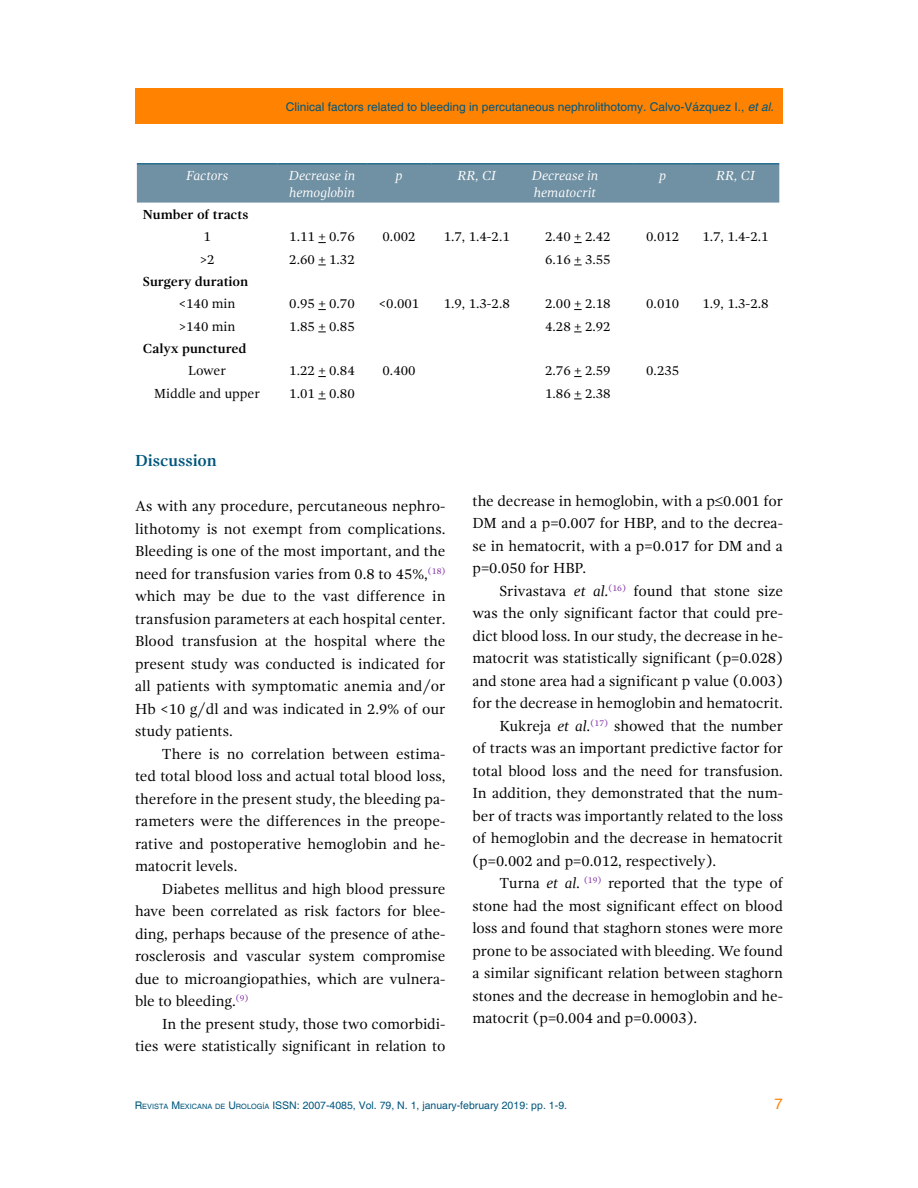
<style>
.page{position:relative;width:918px;height:1188px;background:#fff}
.page>*{position:absolute;margin:0;border:0;box-sizing:border-box;transform-origin:0 0}
.t1{font:700 16.5px "Gandhi Serif";color:#00567d}
.t2{font:15px/22.5px "Gandhi Serif";color:#000;text-align:justify}
.t3{font:15px "Helvetica";color:#ff8300}
.t4{font:13.5px "Gandhi Serif";color:#000}
.t5{font:italic 13.5px/16.5px "Gandhi Serif";color:#fff}
.t6{font:700 13.5px "Gandhi Serif";color:#000}
.t7{font:12px "Helvetica";color:#00567d}
.t8{font:10.5px "Helvetica";color:#00567d}
.s1{font-style:italic}
.s2{font-style:inherit}
.s3{font-size:7.35px}
</style>
<div class="page">
<div style="left:135px;top:89px;width:648px;height:35px;background:#ff8300"></div>
<div style="left:137px;top:163px;width:642px;height:40px;background:#7090a3"></div>
<hr style="left:634px;top:163px;width:58px;height:1px;background:#00567d">
<hr style="left:692px;top:163px;width:87px;height:1px;background:#00567d">
<p class="t7" style="left:286px;top:100px;width:490px">Clinical factors related to bleeding in percutaneous nephrolithotomy. Calvo-Vázquez I., <span class="s1">et al.</span></p>
<p class="t5" style="left:186px;top:167px;width:44px">Factors</p>
<p class="t5" style="left:289px;top:167px;width:68px">Decrease in hemoglobin</p>
<p class="t5" style="left:396px;top:167px;width:9px">p</p>
<p class="t5" style="left:457px;top:167px;width:40px">RR, CI</p>
<p class="t5" style="left:532px;top:167px;width:68px">Decrease in hematocrit</p>
<p class="t5" style="left:659px;top:167px;width:9px">p</p>
<p class="t5" style="left:716px;top:167px;width:40px">RR, CI</p>
<p class="t6" style="left:143px;top:207px;width:107px">Number of tracts</p>
<p class="t4" style="left:203px;top:229px;width:9px">1</p>
<p class="t4" style="left:289px;top:229px;width:67px">1.11 + 0.76</p>
<p class="t4" style="left:383px;top:229px;width:35px">0.002</p>
<p class="t4" style="left:444px;top:229px;width:68px">1.7, 1.4-2.1</p>
<p class="t4" style="left:545px;top:229px;width:67px">2.40 + 2.42</p>
<p class="t4" style="left:646px;top:229px;width:35px">0.012</p>
<p class="t4" style="left:702px;top:229px;width:68px">1.7, 1.4-2.1</p>
<p class="t4" style="left:200px;top:251px;width:16px">&gt;2</p>
<p class="t4" style="left:289px;top:251px;width:67px">2.60 + 1.32</p>
<p class="t4" style="left:545px;top:251px;width:67px">6.16 + 3.55</p>
<p class="t6" style="left:143px;top:274px;width:107px">Surgery duration</p>
<p class="t4" style="left:179px;top:296px;width:58px">&lt;140 min</p>
<p class="t4" style="left:289px;top:296px;width:67px">0.95 + 0.70</p>
<p class="t4" style="left:379px;top:296px;width:42px">&lt;0.001</p>
<p class="t4" style="left:444px;top:296px;width:68px">1.9, 1.3-2.8</p>
<p class="t4" style="left:545px;top:296px;width:67px">2.00 + 2.18</p>
<p class="t4" style="left:646px;top:296px;width:35px">0.010</p>
<p class="t4" style="left:702px;top:296px;width:68px">1.9, 1.3-2.8</p>
<p class="t4" style="left:179px;top:318px;width:58px">&gt;140 min</p>
<p class="t4" style="left:289px;top:318px;width:67px">1.85 + 0.85</p>
<p class="t4" style="left:545px;top:318px;width:67px">4.28 + 2.92</p>
<p class="t6" style="left:143px;top:341px;width:105px">Calyx punctured</p>
<p class="t4" style="left:188px;top:363px;width:39px">Lower</p>
<p class="t4" style="left:289px;top:363px;width:67px">1.22 + 0.84</p>
<p class="t4" style="left:383px;top:363px;width:35px">0.400</p>
<p class="t4" style="left:545px;top:363px;width:67px">2.76 + 2.59</p>
<p class="t4" style="left:646px;top:363px;width:35px">0.235</p>
<p class="t4" style="left:154px;top:385px;width:107px">Middle and upper</p>
<p class="t4" style="left:289px;top:385px;width:67px">1.01 + 0.80</p>
<p class="t4" style="left:545px;top:385px;width:67px">1.86 + 2.38</p>
<p class="t1" style="left:135px;top:451px;width:83px">Discussion</p>
<p class="t2" style="left:135px;top:495px;width:312px">As with any procedure, percutaneous nephro&shy;lithotomy is not exempt from complications.<br>Bleeding is one of the most important, and the need for transfusion varies from 0.8 to 45%,<sup>(18) </sup>which may be due to the vast difference in transfusion parameters at each hospital center.<br>Blood transfusion at the hospital where the present study was conducted is indicated for all patients with symptomatic anemia and/or Hb &lt;10 g/dl and was indicated in 2.9% of our study patients.</p>
<p class="t2" style="left:135px;top:742px;width:312px;text-indent:27px">There is no correlation between estima&shy;ted total blood loss and actual total blood loss, therefore in the present study, the bleeding pa&shy;rameters were the differences in the preope&shy;rative and postoperative hemoglobin and he&shy;matocrit levels.</p>
<p class="t2" style="left:135px;top:877px;width:312px;text-indent:27px">Diabetes mellitus and high blood pressure have been correlated as risk factors for blee&shy;ding, perhaps because of the presence of athe&shy;rosclerosis and vascular system compromise due to microangiopathies, which are vulnera&shy;ble to bleeding.<sup>(9)</sup></p>
<p class="t2" style="left:135px;top:1012px;width:312px;text-align:right">In the present study, those two comorbidi&shy;ties were statistically significant in relation to</p>
<p class="t2" style="left:472px;top:489px;width:312px">the decrease in hemoglobin, with a p≤0.001 for DM and a p=0.007 for HBP, and to the decrea&shy;se in hematocrit, with a p=0.017 for DM and a p=0.050 for HBP.</p>
<p class="t2" style="left:500px;top:579px;width:285px">Srivastava <span class="s1">et al.</span><sup>(16)</sup> found that stone size</p>
<p class="t2" style="left:472px;top:602px;width:312px">was the only significant factor that could pre-</p>
<p class="t2" style="left:472px;top:624px;width:312px">dict blood loss. In our study, the decrease in he-</p>
<p class="t2" style="left:472px;top:647px;width:312px">matocrit was statistically significant (p=0.028)</p>
<p class="t2" style="left:472px;top:669px;width:312px">and stone area had a significant p value (0.003)</p>
<p class="t2" style="left:472px;top:692px;width:312px">for the decrease in hemoglobin and hematocrit.</p>
<p class="t2" style="left:499px;top:714px;width:285px">Kukreja <span class="s1">et al.</span><sup>(17)</sup> showed that the number</p>
<p class="t2" style="left:472px;top:737px;width:312px">of tracts was an important predictive factor for</p>
<p class="t2" style="left:472px;top:759px;width:312px">total blood loss and the need for transfusion.</p>
<p class="t2" style="left:472px;top:782px;width:312px">In addition, they demonstrated that the num-</p>
<p class="t2" style="left:472px;top:804px;width:312px">ber of tracts was importantly related to the loss</p>
<p class="t2" style="left:472px;top:827px;width:312px">of hemoglobin and the decrease in hematocrit</p>
<p class="t2" style="left:472px;top:849px;width:245px">(p=0.002 and p=0.012, respectively).</p>
<p class="t2" style="left:499px;top:872px;width:285px">Turna <span class="s1">et al.</span> <sup>(19)</sup> reported that the type of</p>
<p class="t2" style="left:472px;top:894px;width:312px">stone had the most significant effect on blood</p>
<p class="t2" style="left:472px;top:917px;width:312px">loss and found that staghorn stones were more</p>
<p class="t2" style="left:472px;top:939px;width:312px">prone to be associated with bleeding. We found</p>
<p class="t2" style="left:472px;top:962px;width:312px">a similar significant relation between staghorn</p>
<p class="t2" style="left:472px;top:984px;width:312px">stones and the decrease in hemoglobin and he-</p>
<p class="t2" style="left:472px;top:1007px;width:226px">matocrit (p=0.004 and p=0.0003).</p>
<p class="t8" style="left:135px;top:1099px;width:434px"><span class="s2">R</span><span class="s3">EVISTA</span> <span class="s2">M</span><span class="s3">EXICANA DE</span> <span class="s2">U</span><span class="s3">ROLOGÍA</span> ISSN: 2007-4085, Vol. 79, N. 1, january-february 2019: pp. 1-9.</p>
<p class="t3" style="left:774px;top:1095px;width:10px">7</p>
</div>
